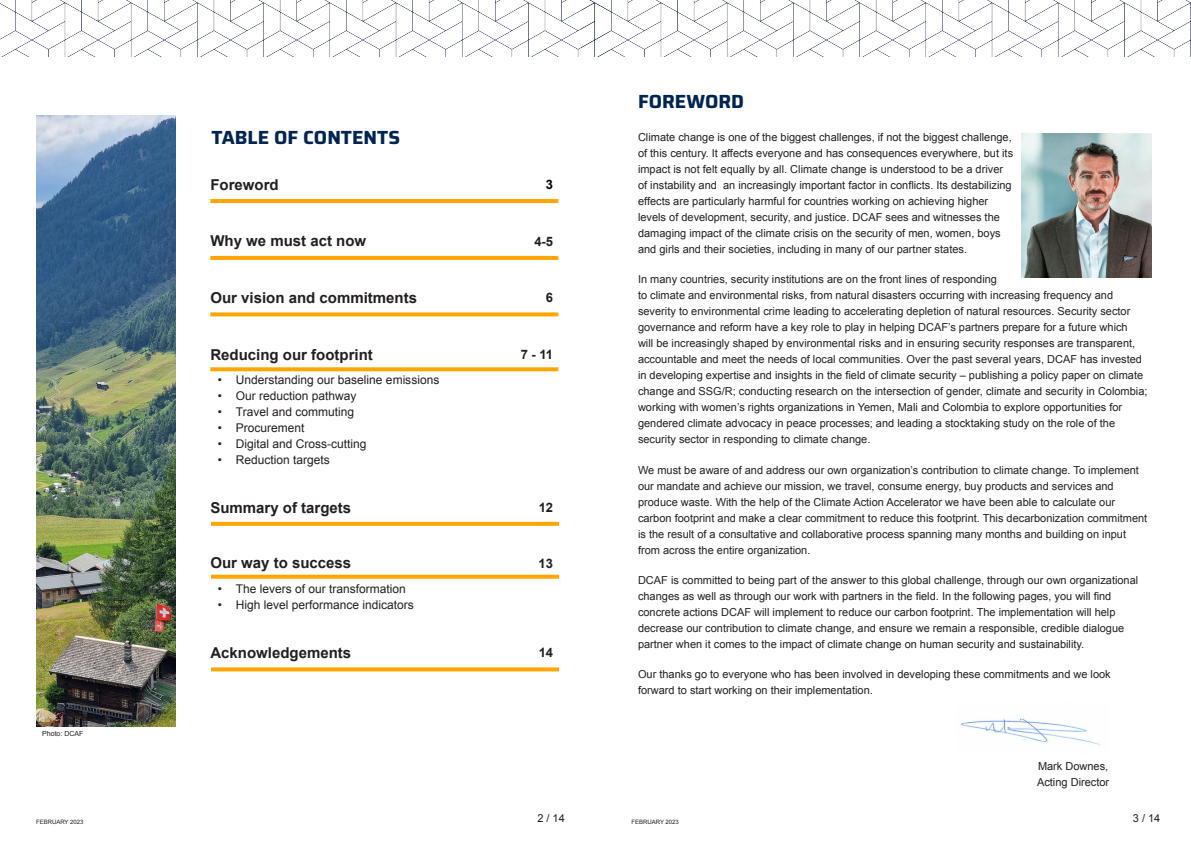
<style>
.page{position:relative;width:1191px;height:842px;background:#fff}
.page>*{position:absolute;margin:0;border:0;box-sizing:border-box;transform-origin:0 0}
.t1{font:700 19px "Saira";color:#002553}
.t2{font:700 15px "Arial";color:#231f20}
.t3{font:700 13px "Arial";color:#231f20}
.t4{font:700 13px "Arial";color:#000}
.t5{font:12px "Arial";color:#231f20}
.t6{font:11px/16px "Arial";color:#231f20}
.t7{font:7px "Arial";color:#231f20}
.t8{font:6px "Arial";color:#231f20}
</style>
<div class="page">
<img style="left:960px;top:718px;width:141px;height:27px">
<img style="left:609px;top:0;width:582px;height:57px">
<img style="left:1021px;top:133px;width:130px;height:144px">
<img style="left:0;top:0;width:609px;height:57px">
<img style="left:37px;top:115px;width:139px;height:612px">
<hr style="left:210px;top:199px;width:348px;height:4px;background:#ffa700">
<svg style="left:210px;top:256px;width:348px;height:4px"></svg>
<svg style="left:210px;top:312px;width:348px;height:4px"></svg>
<svg style="left:210px;top:367px;width:348px;height:4px"></svg>
<svg style="left:211px;top:522px;width:348px;height:4px"></svg>
<svg style="left:211px;top:575px;width:348px;height:4px"></svg>
<svg style="left:211px;top:667px;width:348px;height:4px"></svg>
<p class="t7" style="left:42px;top:729px;width:43px">Photo: DCAF</p>
<p class="t8" style="left:36px;top:818px;width:49px">FEBRUARY 2023</p>
<h1 class="t1" style="left:211px;top:122px;width:190px">TABLE OF CONTENTS</h1>
<h2 class="t2" style="left:210px;top:175px;width:70px">Foreword</h2>
<p class="t4" style="left:546px;top:176px;width:9px">3</p>
<h2 class="t2" style="left:210px;top:231px;width:157px">Why we must act now</h2>
<p class="t3" style="left:534px;top:233px;width:20px">4-5</p>
<h2 class="t2" style="left:210px;top:288px;width:208px">Our vision and commitments</h2>
<p class="t3" style="left:546px;top:289px;width:9px">6</p>
<h2 class="t2" style="left:210px;top:344px;width:164px">Reducing our footprint</h2>
<p class="t3" style="left:520px;top:346px;width:34px">7 - 11</p>
<p class="t5" style="left:218px;top:372px;width:223px">• Understanding our baseline emissions</p>
<p class="t5" style="left:218px;top:388px;width:140px">• Our reduction pathway</p>
<p class="t5" style="left:218px;top:404px;width:138px">• Travel and commuting</p>
<p class="t5" style="left:218px;top:420px;width:88px">• Procurement</p>
<p class="t5" style="left:218px;top:436px;width:150px">• Digital and Cross-cutting</p>
<p class="t5" style="left:218px;top:452px;width:114px">• Reduction targets</p>
<h2 class="t2" style="left:210px;top:497px;width:142px">Summary of targets</h2>
<p class="t3" style="left:539px;top:499px;width:16px">12</p>
<h2 class="t2" style="left:210px;top:553px;width:142px">Our way to success</h2>
<p class="t3" style="left:538px;top:555px;width:16px">13</p>
<p class="t5" style="left:218px;top:580px;width:190px">• The levers of our transformation</p>
<p class="t5" style="left:218px;top:596px;width:198px">• High level performance indicators</p>
<h2 class="t2" style="left:210px;top:643px;width:142px">Acknowledgements</h2>
<p class="t3" style="left:539px;top:644px;width:16px">14</p>
<h1 class="t1" style="left:638px;top:86px;width:108px">FOREWORD</h1>
<p class="t6" style="left:638px;top:129px;width:377px">Climate change is one of the biggest challenges, if not the biggest challenge, of this century. It affects everyone and has consequences everywhere, but its impact is not felt equally by all. Climate change is understood to be a driver of instability and an increasingly important factor in conflicts. Its destabilizing effects are particularly harmful for countries working on achieving higher levels of development, security, and justice. DCAF sees and witnesses the damaging impact of the climate crisis on the security of men, women, boys and girls and their societies, including in many of our partner states.</p>
<p class="t6" style="left:638px;top:272px;width:511px">In many countries, security institutions are on the front lines of responding<br>to climate and environmental risks, from natural disasters occurring with increasing frequency and severity to environmental crime leading to accelerating depletion of natural resources. Security sector governance and reform have a key role to play in helping DCAF’s partners prepare for a future which<br>will be increasingly shaped by environmental risks and in ensuring security responses are transparent, accountable and meet the needs of local communities. Over the past several years, DCAF has invested in developing expertise and insights in the field of climate security – publishing a policy paper on climate change and SSG/R; conducting research on the intersection of gender, climate and security in Colombia; working with women’s rights organizations in Yemen, Mali and Colombia to explore opportunities for gendered climate advocacy in peace processes; and leading a stocktaking study on the role of the security sector in responding to climate change.</p>
<p class="t6" style="left:638px;top:462px;width:511px">We must be aware of and address our own organization’s contribution to climate change. To implement our mandate and achieve our mission, we travel, consume energy, buy products and services and produce waste. With the help of the Climate Action Accelerator we have been able to calculate our carbon footprint and make a clear commitment to reduce this footprint. This decarbonization commitment is the result of a consultative and collaborative process spanning many months and building on input from across the entire organization.</p>
<p class="t6" style="left:638px;top:572px;width:502px">DCAF is committed to being part of the answer to this global challenge, through our own organizational changes as well as through our work with partners in the field. In the following pages, you will find concrete actions DCAF will implement to reduce our carbon footprint. The implementation will help decrease our contribution to climate change, and ensure we remain a responsible, credible dialogue partner when it comes to the impact of climate change on human security and sustainability.</p>
<p class="t6" style="left:638px;top:666px;width:474px">Our thanks go to everyone who has been involved in developing these commitments and we look forward to start working on their implementation.</p>
<p class="t6" style="left:1037px;top:759px;width:74px">Mark Downes,<br>Acting Director</p>
<p class="t6" style="left:537px;top:810px;width:29px">2 / 14</p>
<p class="t6" style="left:1132px;top:810px;width:29px">3 / 14</p>
<p class="t8" style="left:631px;top:818px;width:49px">FEBRUARY 2023</p>
</div>
